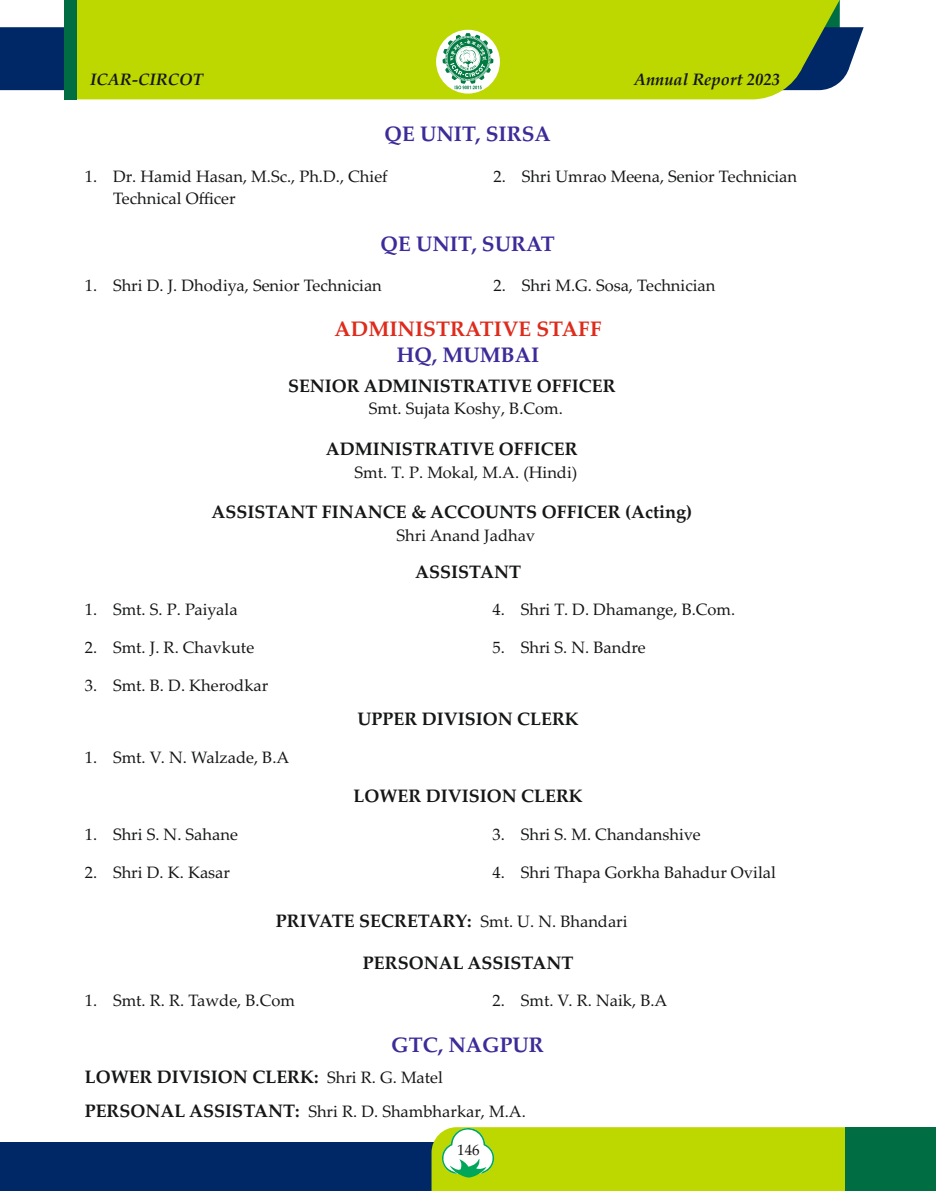
<style>
.page{position:relative;width:936px;height:1191px;background:#fff}
.page>*{position:absolute;margin:0;border:0;box-sizing:border-box;transform-origin:0 0}
.t1{font:700 21px "Palatino Linotype";color:#3c2b99}
.t2{font:700 21px "Palatino Linotype";color:#dd2b1c}
.t3{font:700 18px "Palatino Linotype";color:#151616}
.t4{font:16.5px/22.2px "Palatino Linotype";color:#151616}
.t5{font:italic 700 16.5px "Palatino Linotype";color:#151616}
.t6{font:15px "Palatino Linotype";color:#151616}
.s1{font-weight:400;font-size:16.5px}
.s2{font-weight:700;font-size:18px}
</style>
<div class="page">
<div style="left:0;top:1142px;width:935px;height:49px;background:#002766"></div>
<div style="left:845px;top:1127px;width:90px;height:64px;background:#006d42"></div>
<svg style="left:0;top:27px;width:863px;height:63px;background:#204279"></svg>
<div style="left:77px;top:0;width:769px;height:99px;background:#bcd800"></div>
<div style="left:64px;top:0;width:13px;height:99px;background:#006d42"></div>
<svg style="left:436px;top:30px;width:64px;height:64px"></svg>
<svg style="left:442px;top:33px;width:51px;height:56px"></svg>
<svg style="left:431px;top:1127px;width:414px;height:64px;background:#bbd812"></svg>
<p class="t5" style="left:90px;top:73px;width:114px">ICAR-CIRCOT</p>
<p class="t5" style="left:634px;top:73px;width:147px">Annual Report 2023</p>
<p class="t1" style="left:384px;top:125px;width:168px">QE UNIT, SIRSA</p>
<p class="t4" style="left:113px;top:167px;width:276px;text-indent:-28px">1. Dr. Hamid Hasan, M.Sc., Ph.D., Chief<br>Technical Officer</p>
<p class="t4" style="left:493px;top:167px;width:305px">2. Shri Umrao Meena, Senior Technician</p>
<p class="t1" style="left:380px;top:235px;width:176px">QE UNIT, SURAT</p>
<p class="t4" style="left:85px;top:276px;width:298px">1. Shri D. J. Dhodiya, Senior Technician</p>
<p class="t4" style="left:493px;top:276px;width:223px">2. Shri M.G. Sosa, Technician</p>
<p class="t2" style="left:334px;top:321px;width:268px">ADMINISTRATIVE STAFF</p>
<p class="t1" style="left:397px;top:346px;width:144px">HQ, MUMBAI</p>
<p class="t3" style="left:288px;top:378px;width:329px">SENIOR ADMINISTRATIVE OFFICER</p>
<p class="t4" style="left:369px;top:400px;width:195px">Smt. Sujata Koshy, B.Com.</p>
<p class="t3" style="left:326px;top:442px;width:253px">ADMINISTRATIVE OFFICER</p>
<p class="t4" style="left:354px;top:463px;width:224px">Smt. T. P. Mokal, M.A. (Hindi)</p>
<p class="t3" style="left:211px;top:505px;width:482px">ASSISTANT FINANCE &amp; ACCOUNTS OFFICER (Acting)</p>
<p class="t4" style="left:396px;top:526px;width:140px">Shri Anand Jadhav</p>
<p class="t4" style="left:85px;top:600px;width:154px">1. Smt. S. P. Paiyala</p>
<p class="t4" style="left:85px;top:638px;width:171px">2. Smt. J. R. Chavkute</p>
<p class="t4" style="left:85px;top:676px;width:185px">3. Smt. B. D. Kherodkar</p>
<p class="t4" style="left:85px;top:747px;width:206px">1. Smt. V. N. Walzade, B.A</p>
<p class="t4" style="left:85px;top:825px;width:155px">1. Shri S. N. Sahane</p>
<p class="t4" style="left:85px;top:862px;width:147px">2. Shri D. K. Kasar</p>
<p class="t3" style="left:415px;top:564px;width:107px">ASSISTANT</p>
<p class="t4" style="left:492px;top:600px;width:244px">4. Shri T. D. Dhamange, B.Com.</p>
<p class="t4" style="left:492px;top:638px;width:155px">5. Shri S. N. Bandre</p>
<p class="t3" style="left:357px;top:712px;width:223px">UPPER DIVISION CLERK</p>
<p class="t3" style="left:353px;top:789px;width:231px">LOWER DIVISION CLERK</p>
<p class="t4" style="left:492px;top:825px;width:210px">3. Shri S. M. Chandanshive</p>
<p class="t4" style="left:492px;top:862px;width:285px">4. Shri Thapa Gorkha Bahadur Ovilal</p>
<p class="t3" style="left:276px;top:914px;width:353px">PRIVATE SECRETARY: <span class="s1">Smt. U. N. Bhandari</span></p>
<p class="t3" style="left:363px;top:955px;width:212px">PERSONAL ASSISTANT</p>
<p class="t4" style="left:85px;top:991px;width:212px">1. Smt. R. R. Tawde, B.Com</p>
<p class="t4" style="left:492px;top:991px;width:176px">2. Smt. V. R. Naik, B.A</p>
<p class="t1" style="left:391px;top:1036px;width:154px">GTC, NAGPUR</p>
<p class="t3" style="left:85px;top:1070px;width:360px">LOWER DIVISION CLERK: <span class="s1">Shri R. G. Matel</span></p>
<p class="t4" style="left:85px;top:1102px;width:442px"><span class="s2">PERSONAL ASSISTANT:</span> Shri R. D. Shambharkar, M.A.</p>
<p class="t6" style="left:457px;top:1143px;width:24px">146</p>
</div>
